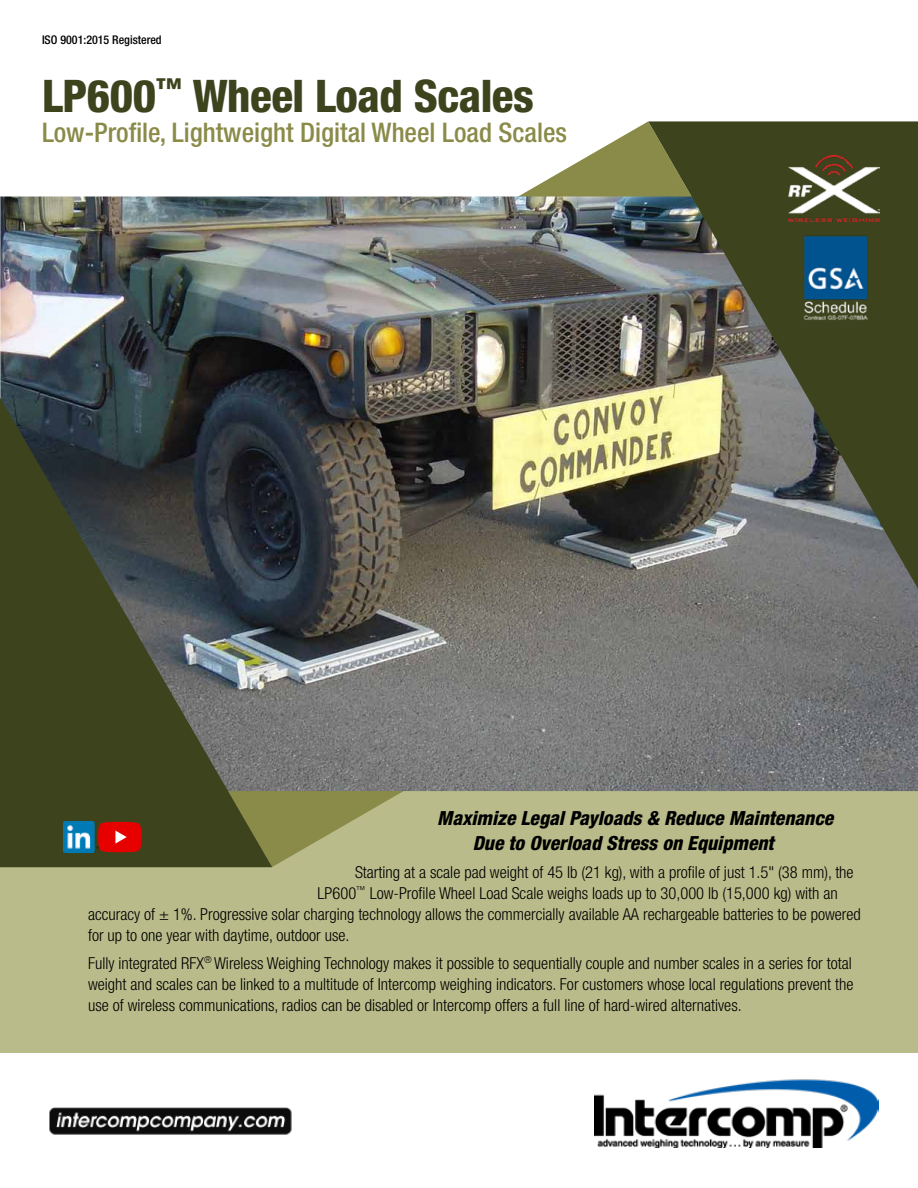
<style>
.page{position:relative;width:918px;height:1188px;background:#fff}
.page>*{position:absolute;margin:0;border:0;box-sizing:border-box;transform-origin:0 0}
.t1{font:800 condensed 45px "Helvetica Neue LT Std";letter-spacing:-.01em;color:#3d441d}
.t2{font:500 condensed 27px "Helvetica Neue LT Std";color:#8a8b49}
.t3{font:italic 800 condensed 19.5px/25.5px "Helvetica Neue LT Std";color:#000}
.t4{font:300 condensed 16.5px/21px "Helvetica Neue LT Std";color:#000;text-align:justify}
.t5{font:500 condensed 12px "Helvetica Neue LT Std";color:#000}
</style>
<div class="page">
<div style="left:0;top:481px;width:918px;height:572px;background:#b9bc8a"></div>
<img style="left:595px;top:1079px;width:284px;height:69px">
<img style="left:49px;top:1108px;width:243px;height:27px">
<svg style="left:272px;top:121px;width:376px;height:746px"></svg>
<img style="left:0;top:196px;width:918px;height:595px">
<img style="left:648px;top:121px;width:270px;height:468px">
<svg style="left:0;top:397px;width:272px;height:470px;background:#404735"></svg>
<img style="left:64px;top:822px;width:34px;height:30px">
<svg style="left:98px;top:822px;width:43px;height:30px"></svg>
<img style="left:787px;top:229px;width:99px;height:99px">
<img style="left:789px;top:156px;width:91px;height:65px">
<p class="t5" style="left:42px;top:33px;width:121px">ISO 9001:2015 Registered</p>
<h1 class="t1" style="left:42px;top:68px;width:493px">LP600<sup>™</sup> Wheel Load Scales</h1>
<h2 class="t2" style="left:42px;top:117px;width:527px">Low-Profile, Lightweight Digital Wheel Load Scales</h2>
<p class="t3" style="left:473px;top:805px;width:362px;text-indent:-35px">Maximize Legal Payloads &amp; Reduce Maintenance<br>Due to Overload Stress on Equipment</p>
<p class="t4" style="left:355px;top:861px;width:500px">Starting at a scale pad weight of 45 lb (21 kg), with a profile of just 1.5" (38 mm), the</p>
<p class="t4" style="left:318px;top:882px;width:522px">LP600<sup>™</sup> Low-Profile Wheel Load Scale weighs loads up to 30,000 lb (15,000 kg) with an</p>
<p class="t4" style="left:88px;top:903px;width:774px">accuracy of ± 1%. Progressive solar charging technology allows the commercially available AA rechargeable batteries to be powered</p>
<p class="t4" style="left:88px;top:924px;width:263px">for up to one year with daytime, outdoor use.</p>
<p class="t4" style="left:88px;top:952px;width:767px">Fully integrated RFX<sup>®</sup> Wireless Weighing Technology makes it possible to sequentially couple and number scales in a series for total weight and scales can be linked to a multitude of Intercomp weighing indicators. For customers whose local regulations prevent the use of wireless communications, radios can be disabled or Intercomp offers a full line of hard-wired alternatives.</p>
</div>
